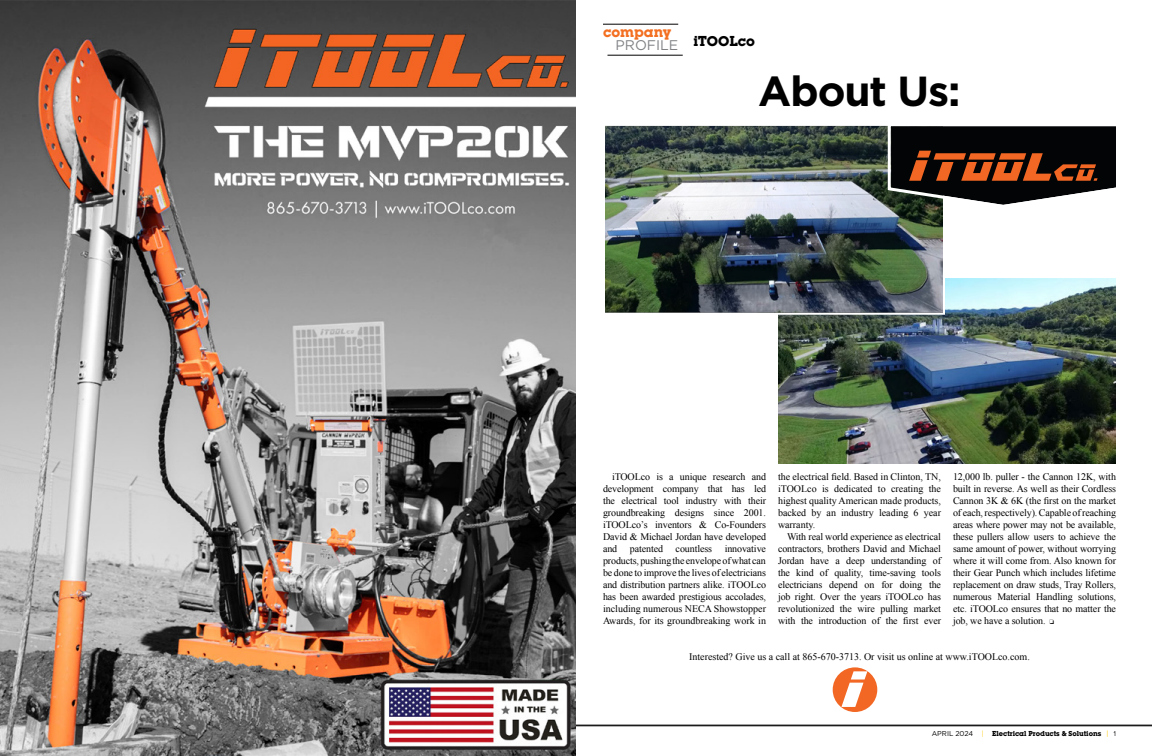
<style>
.page{position:relative;width:1152px;height:756px;background:#fff}
.page>*{position:absolute;margin:0;border:0;box-sizing:border-box;transform-origin:0 0}
.t1{font:700 42px "Gotham";letter-spacing:-.025em;color:#000}
.t2{font:700 14px "Lubalin Graph";color:#000}
.t3{font:700 14px "Lubalin Graph";color:#f36f21}
.t4{font:14px "Gotham";color:#808285}
.t5{font:10px/12px "Times New Roman";letter-spacing:-.01em;color:#000;text-align:justify}
.t6{font:700 7px "Lubalin Graph";color:#000}
.s1{font-family:"Gotham";font-weight:400}
.s2{font-family:"Gotham";font-weight:400;color:#ffcb05}
.s3{font-family:"Eurostile Next LT Pro";font-weight:400;font-stretch:condensed}
</style>
<div class="page">
<hr style="left:603px;top:24px;width:75px;height:1px;background:#000">
<hr style="left:608px;top:55px;width:75px;height:1px;background:#000">
<img style="left:778px;top:278px;width:338px;height:186px">
<img style="left:605px;top:125px;width:341px;height:191px">
<div style="left:833px;top:667px;width:44px;height:45px;background:#f26723;border-radius:50%"></div>
<svg style="left:841px;top:671px;width:26px;height:36px"></svg>
<svg style="left:886px;top:125px;width:230px;height:85px;background:#49382f"></svg>
<hr style="left:576px;top:725px;width:576px;height:1px;background:#000">
<hr style="left:576px;top:726px;width:576px;height:1px;background:#000">
<img style="left:0;top:0;width:576px;height:756px">
<h2 class="t3" style="left:603px;top:23px;width:69px">company</h2>
<h2 class="t4" style="left:616px;top:36px;width:64px">PROFILE</h2>
<h2 class="t2" style="left:694px;top:32px;width:63px">iTOOLco</h2>
<h1 class="t1" style="left:758px;top:63px;width:204px">About Us:</h1>
<p class="t5" style="left:603px;top:471px;width:165px;text-indent:9px">iTOOLco is a unique research and development company that has led the electrical tool industry with their groundbreaking designs since 2001. iTOOLco’s inventors &amp; Co-Founders David &amp; Michael Jordan have developed and</p>
<p class="t5" style="left:603px;top:542px;width:165px;text-indent:122px">innovative products, pushing the envelope of what can be done to improve the lives of electricians and distribution partners alike. iTOOLco has been awarded prestigious accolades, including numerous NECA Showstopper Awards, for its groundbreaking work in</p>
<p class="t5" style="left:630px;top:542px;width:35px">patented</p>
<p class="t5" style="left:676px;top:542px;width:38px">countless</p>
<p class="t5" style="left:778px;top:471px;width:165px">the electrical field. Based in Clinton, TN, iTOOLco is dedicated to creating the highest quality American made products, backed by an industry leading 6 year warranty.</p>
<p class="t5" style="left:778px;top:531px;width:165px;text-indent:9px">With real world experience as electrical contractors, brothers David and Michael Jordan have a deep understanding of the kind of quality, time-saving tools electricians depend on for doing the job right. Over the years iTOOLco has revolutionized the wire pulling market with the introduction of the first ever</p>
<p class="t5" style="left:953px;top:471px;width:165px">12,000 lb. puller - the Cannon 12K, with built in reverse. As well as their Cordless Cannon 3K &amp; 6K (the first on the market of each, respectively). Capable of reaching areas where power may not be available, these pullers allow users to achieve the same amount of power, without worrying where it will come from. Also known for their Gear Punch which includes lifetime replacement on draw studs, Tray Rollers, numerous Material Handling solutions, etc. iTOOLco ensures that no matter the job, we have a solution. □</p>
<p class="t5" style="left:689px;top:651px;width:342px">Interested? Give us a call at 865-670-3713. Or visit us online at www.iTOOLco.com.</p>
<p class="t6" style="left:932px;top:729px;width:186px"><span class="s1">APRIL 2024</span> <span class="s2">|</span> Electrical Products &amp; Solutions <span class="s2">|</span> <span class="s3">1</span></p>
</div>
